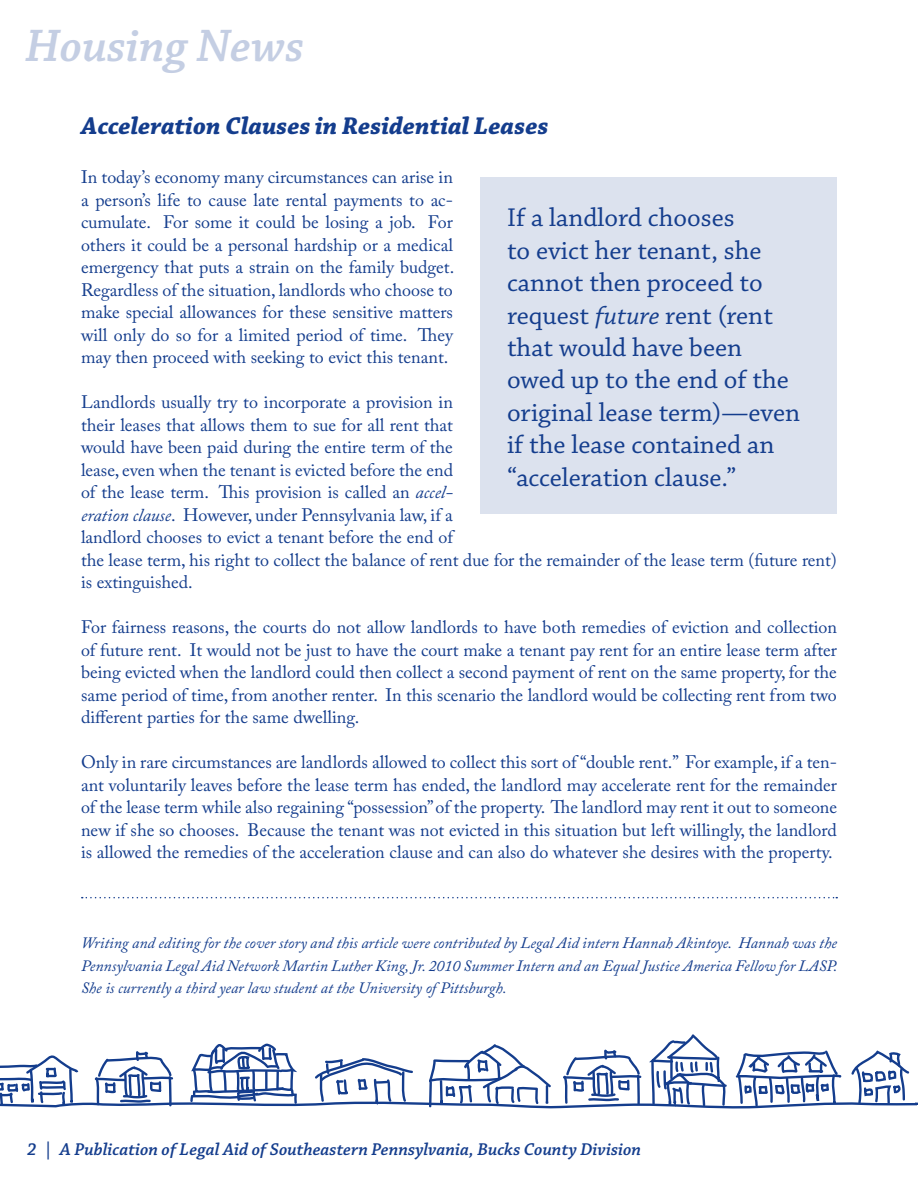
<style>
.page{position:relative;width:918px;height:1188px;background:#fff}
.page>*{position:absolute;margin:0;border:0;box-sizing:border-box;transform-origin:0 0}
.t1{font:italic 600 48px "Chaparral Pro";color:#c4cee3}
.t2{font:27px/32.4px "Chaparral Pro";color:#143d8d}
.t3{font:italic 700 25.5px "Chaparral Pro";color:#143d8d}
.t4{font:18px/22.5px "Adobe Caslon Pro";color:#143d8d;text-align:justify}
.t5{font:italic 600 18px "Chaparral Pro";color:#143d8d}
.t6{font:italic 15.75px/22.5px "Adobe Caslon Pro";color:#143d8d;text-align:justify}
.s1{font-style:italic}
</style>
<div class="page">
<svg style="left:0;top:1034px;width:918px;height:75px"></svg>
<div style="left:480px;top:178px;width:357px;height:336px;background:#dce2ee"></div>
<svg style="left:82px;top:897px;width:755px;height:1px"></svg>
<h1 class="t1" style="left:25px;top:19px;width:280px">Housing News</h1>
<h3 class="t3" style="left:81px;top:111px;width:469px">Acceleration Clauses in Residential Leases</h3>
<p class="t4" style="left:81px;top:166px;width:375px">In today’s economy many circumstances can arise in a person’s life to cause late rental payments to ac&shy;cumulate. For some it could be losing a job. For others it could be a personal hardship or a medical emergency that puts a strain on the family budget.<br>Regardless of the situation, landlords who choose to make special allowances for these sensitive matters will only do so for a limited period of time. They may then proceed with seeking to evict this tenant.</p>
<p class="t4" style="left:81px;top:391px;width:757px;text-align:left">Landlords usually try to incorporate a provision in<br>their leases that allows them to sue for all rent that<br>would have been paid during the entire term of the<br>lease, even when the tenant is evicted before the end<br>of the lease term. This provision is called an <span class="s1">accel-<br>eration clause</span>. However, under Pennsylvania law, if a<br>landlord chooses to evict a tenant before the end of<br>the lease term, his right to collect the balance of rent due for the remainder of the lease term (future rent) is extinguished.</p>
<p class="t4" style="left:81px;top:616px;width:758px">For fairness reasons, the courts do not allow landlords to have both remedies of eviction and collection of future rent. It would not be just to have the court make a tenant pay rent for an entire lease term after being evicted when the landlord could then collect a second payment of rent on the same property, for the same period of time, from another renter. In this scenario the landlord would be collecting rent from two different parties for the same dwelling.</p>
<p class="t4" style="left:81px;top:751px;width:758px">Only in rare circumstances are landlords allowed to collect this sort of “double rent.” For example, if a ten&shy;ant voluntarily leaves before the lease term has ended, the landlord may accelerate rent for the remainder of the lease term while also regaining “possession” of the property. The landlord may rent it out to someone new if she so chooses. Because the tenant was not evicted in this situation but left willingly, the landlord is allowed the remedies of the acceleration clause and can also do whatever she desires with the property.</p>
<h2 class="t2" style="left:507px;top:203px;width:295px">If a landlord chooses<br>to evict her tenant, she cannot then proceed to request <span class="s1">future</span> rent (rent that would have been owed up to the end of the original lease term)—even if the lease contained an “acceleration clause.”</h2>
<p class="t6" style="left:81px;top:932px;width:758px">Writing and editing for the cover story and this article were contributed by Legal Aid intern Hannah Akintoye. Hannah was the Pennsylvania Legal Aid Network Martin Luther King, Jr. 2010 Summer Intern and an Equal Justice America Fellow for LASP.<br>She is currently a third year law student at the University of Pittsburgh.</p>
<p class="t5" style="left:27px;top:1139px;width:616px">2 | A Publication of Legal Aid of Southeastern Pennsylvania, Bucks County Division</p>
</div>
